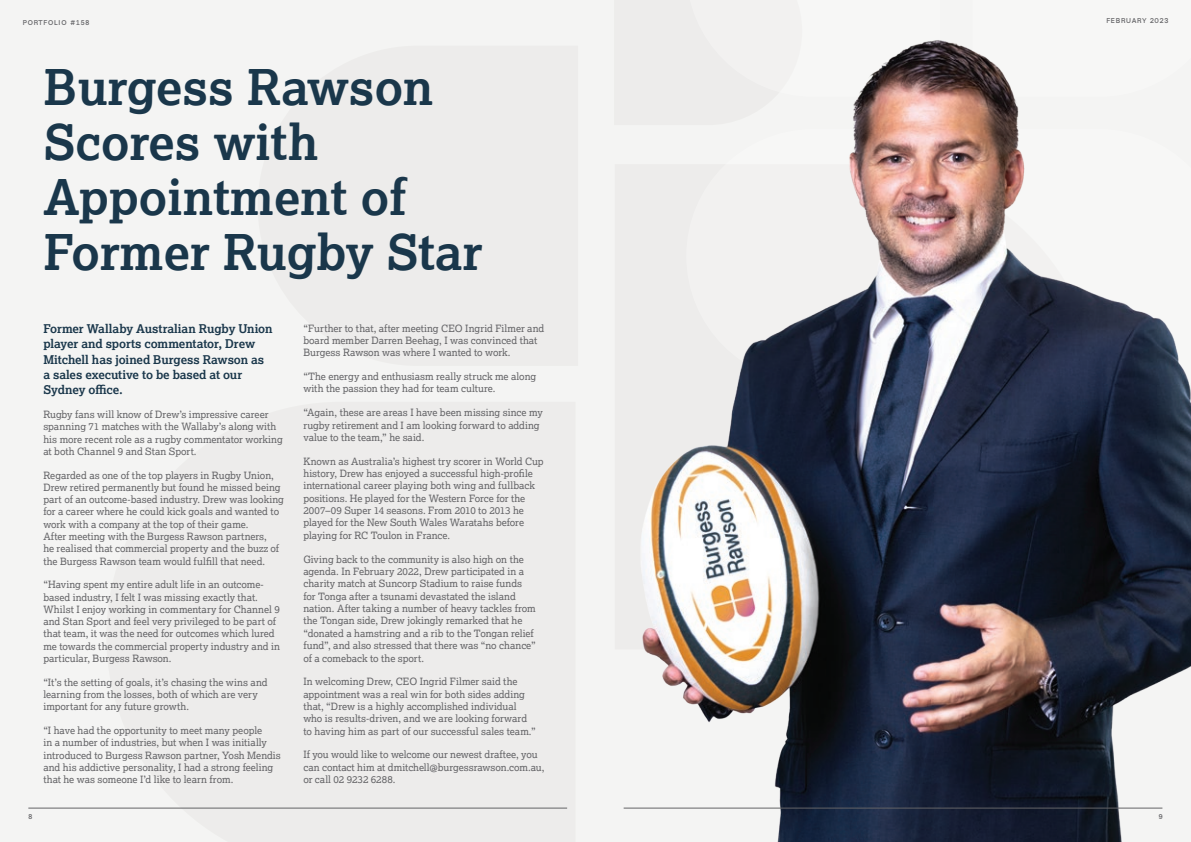
<style>
.page{position:relative;width:1191px;height:842px;background:#fff}
.page>*{position:absolute;margin:0;border:0;box-sizing:border-box;transform-origin:0 0}
.t1{font:700 49px/55px "Lexia";color:#1a374b}
.t2{font:700 12px/15.3px "Lexia";letter-spacing:-.01em;color:#1a374b}
.t3{font:10px/12.4px "Lexia";letter-spacing:-.005em;color:#636366}
.t4{font:700 7px "Metro Sans";letter-spacing:.12em;color:#636366}
</style>
<div class="page">
<div style="left:0;top:0;width:595px;height:842px;background:#edeceb"></div>
<hr style="left:28px;top:808px;width:539px;height:1px;background:#636366">
<svg style="left:595px;top:0;width:596px;height:842px"></svg>
<svg style="left:615px;top:164px;width:485px;height:485px;background:#73757d"></svg>
<div style="left:614px;top:0;width:72px;height:125px;background:#edeceb"></div>
<img style="left:686px;top:0;width:505px;height:383px">
<hr style="left:623px;top:808px;width:539px;height:1px;background:#636366">
<p class="t4" style="left:23px;top:18px;width:68px">PORTFOLIO #158</p>
<p class="t4" style="left:1106px;top:16px;width:63px">FEBRUARY 2023</p>
<h1 class="t1" style="left:43px;top:59px;width:441px">Burgess Rawson<br>Scores with<br>Appointment of<br>Former Rugby Star</h1>
<p class="t2" style="left:43px;top:321px;width:231px">Former Wallaby Australian Rugby Union player and sports commentator, Drew<br>Mitchell has joined Burgess Rawson as a sales executive to be based at our<br>Sydney office.</p>
<p class="t3" style="left:43px;top:408px;width:241px">Rugby fans will know of Drew’s impressive career spanning 71 matches with the Wallaby’s along with his more recent role as a rugby commentator working at both Channel 9 and Stan Sport.</p>
<p class="t3" style="left:43px;top:468px;width:242px">Regarded as one of the top players in Rugby Union, Drew retired permanently but found he missed being part of an outcome-based industry. Drew was looking for a career where he could kick goals and wanted to work with a company at the top of their game.<br>After meeting with the Burgess Rawson partners,<br>he realised that commercial property and the buzz of the Burgess Rawson team would fulfill that need.</p>
<p class="t3" style="left:43px;top:578px;width:238px">“Having spent my entire adult life in an outcome&shy;based industry, I felt I was missing exactly that.<br>Whilst I enjoy working in commentary for Channel 9 and Stan Sport and feel very privileged to be part of that team, it was the need for outcomes which lured me towards the commercial property industry and in particular, Burgess Rawson.</p>
<p class="t3" style="left:43px;top:676px;width:226px">“It’s the setting of goals, it’s chasing the wins and learning from the losses, both of which are very important for any future growth.</p>
<p class="t3" style="left:43px;top:724px;width:239px">“I have had the opportunity to meet many people<br>in a number of industries, but when I was initially introduced to Burgess Rawson partner, Yosh Mendis and his addictive personality, I had a strong feeling that he was someone I’d like to learn from.</p>
<p class="t3" style="left:303px;top:322px;width:242px">“Further to that, after meeting CEO Ingrid Filmer and board member Darren Beehag, I was convinced that<br>Burgess Rawson was where I wanted to work.</p>
<p class="t3" style="left:303px;top:370px;width:234px">“The energy and enthusiasm really struck me along with the passion they had for team culture.</p>
<p class="t3" style="left:303px;top:406px;width:241px">“Again, these are areas I have been missing since my rugby retirement and I am looking forward to adding value to the team,” he said.</p>
<p class="t3" style="left:303px;top:454px;width:242px">Known as Australia’s highest try scorer in World Cup history, Drew has enjoyed a successful high-profile international career playing both wing and fullback positions. He played for the Western Force for the 2007–09 Super 14 seasons. From 2010 to 2013 he played for the New South Wales Waratahs before playing for RC Toulon in France.</p>
<p class="t3" style="left:303px;top:552px;width:234px">Giving back to the community is also high on the agenda. In February 2022, Drew participated in a charity match at Suncorp Stadium to raise funds for Tonga after a tsunami devastated the island nation. After taking a number of heavy tackles from the Tongan side, Drew jokingly remarked that he “donated a hamstring and a rib to the Tongan relief fund”, and also stressed that there was “no chance” of a comeback to the sport.</p>
<p class="t3" style="left:303px;top:675px;width:234px">In welcoming Drew, CEO Ingrid Filmer said the appointment was a real win for both sides adding that, “Drew is a highly accomplished individual who is results-driven, and we are looking forward to having him as part of our successful sales team.”</p>
<p class="t3" style="left:303px;top:748px;width:242px">If you would like to welcome our newest draftee, you can contact him at dmitchell@burgessrawson.com.au, or call 02 9232 6288.</p>
<p class="t4" style="left:28px;top:813px;width:5px">8</p>
<p class="t4" style="left:1158px;top:813px;width:5px">9</p>
</div>
